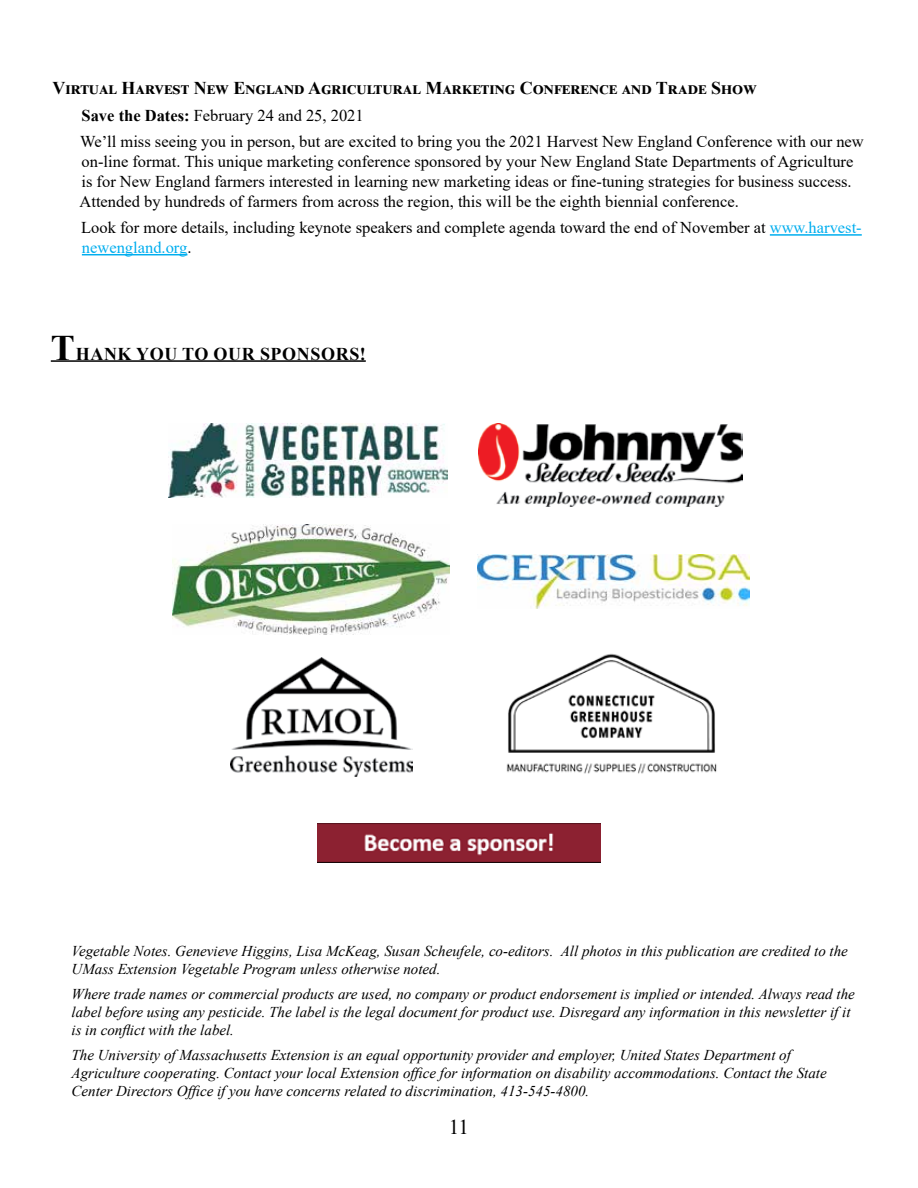
<style>
.page{position:relative;width:918px;height:1188px;background:#fff}
.page>*{position:absolute;margin:0;border:0;box-sizing:border-box;transform-origin:0 0}
.t1{font:21px "Times New Roman";color:#000}
.t2{font:700 18px "Times New Roman";letter-spacing:.005em;color:#000}
.t3{font:700 18px "Times New Roman";letter-spacing:.025em;color:#000}
.t4{font:16.5px/19.8px "Times New Roman";color:#000}
.t5{font:italic 15px/18px "Times New Roman";color:#000}
.s1{font-weight:700}
.s2{color:#00aeef}
.s3{font-size:36px}
</style>
<div class="page">
<hr style="left:770px;top:234px;width:92px;height:2px;background:#00aeef">
<hr style="left:82px;top:254px;width:105px;height:1px;background:#00aeef">
<hr style="left:51px;top:360px;width:315px;height:2px;background:#000">
<img style="left:506px;top:653px;width:211px;height:121px">
<img style="left:478px;top:554px;width:272px;height:55px">
<img style="left:173px;top:525px;width:277px;height:110px">
<img style="left:479px;top:423px;width:264px;height:84px">
<img style="left:168px;top:423px;width:279px;height:75px">
<img style="left:230px;top:658px;width:182px;height:118px">
<img style="left:318px;top:823px;width:282px;height:39px">
<p class="t2" style="left:53px;top:75px;width:706px">Virtual Harvest New England Agricultural Marketing Conference and Trade Show</p>
<p class="t4" style="left:80px;top:101px;width:785px;line-height:26.5px"><span class="s1">Save the Dates:</span> February 24 and 25, 2021<br>We’ll miss seeing you in person, but are excited to bring you the 2021 Harvest New England Conference with our new</p>
<p class="t4" style="left:80px;top:151px;width:775px;text-align:justify">on-line format. This unique marketing conference sponsored by your New England State Departments of Agriculture is for New England farmers interested in learning new marketing ideas or fine-tuning strategies for business success.<br>Attended by hundreds of farmers from across the region, this will be the eighth biennial conference.</p>
<p class="t4" style="left:81px;top:217px;width:782px">Look for more details, including keynote speakers and complete agenda toward the end of November at <span class="s2">www.harvest&shy;newengland.org</span>.</p>
<p class="t3" style="left:51px;top:341px;width:316px"><span class="s3">T</span>HANK YOU TO OUR SPONSORS!</p>
<p class="t5" style="left:72px;top:942px;width:778px">Vegetable Notes. Genevieve Higgins, Lisa McKeag, Susan Scheufele, co-editors. All photos in this publication are credited to the<br>UMass Extension Vegetable Program unless otherwise noted.</p>
<p class="t5" style="left:72px;top:985px;width:785px">Where trade names or commercial products are used, no company or product endorsement is implied or intended. Always read the label before using any pesticide. The label is the legal document for product use. Disregard any information in this newsletter if it is in conflict with the label.</p>
<p class="t5" style="left:72px;top:1046px;width:757px">The University of Massachusetts Extension is an equal opportunity provider and employer, United States Department of<br>Agriculture cooperating. Contact your local Extension office for information on disability accommodations. Contact the State<br>Center Directors Office if you have concerns related to discrimination, 413-545-4800.</p>
<h1 class="t1" style="left:449px;top:1112px;width:22px">11</h1>
</div>
